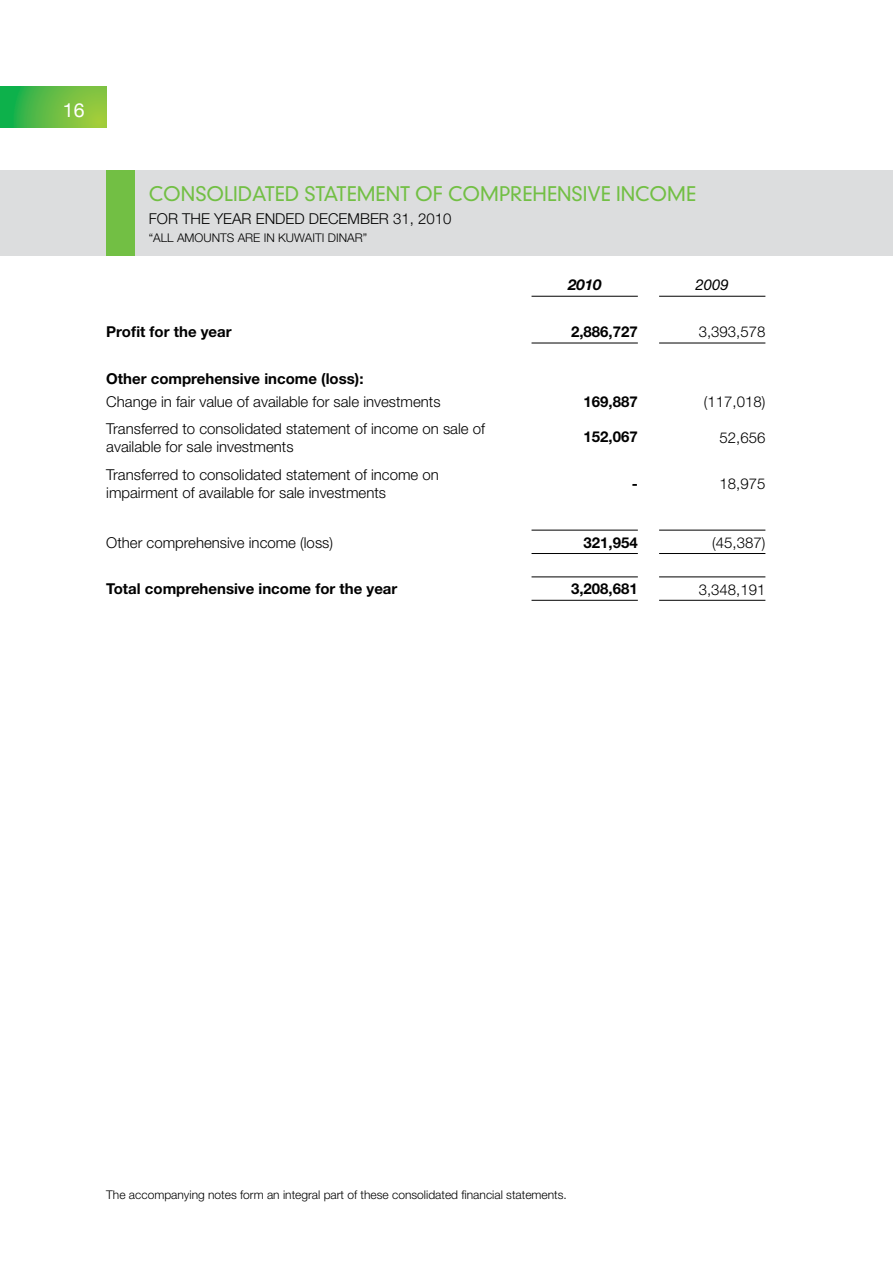
<style>
.page{position:relative;width:893px;height:1263px;background:#fff}
.page>*{position:absolute;margin:0;border:0;box-sizing:border-box;transform-origin:0 0}
.t1{font:300 19.5px "DIN Neuzeit Grotesk Std";color:#72bf44}
.t2{font:19.5px "Helvetica Neue";color:#fff}
.t3{font:300 15px/18px "Helvetica Neue";color:#000}
.t4{font:700 15px "Helvetica Neue";color:#000}
.t5{font:italic 700 15px "Helvetica Neue";color:#000}
.t6{font:italic 15px "Helvetica Neue";color:#000}
.t7{font:300 12px "Helvetica Neue";color:#000}
</style>
<div class="page">
<svg style="left:0;top:86px;width:106px;height:41px;background:#5cbc44"></svg>
<div style="left:0;top:170px;width:893px;height:85px;background:#dcddde"></div>
<div style="left:106px;top:170px;width:29px;height:85px;background:#72bf44"></div>
<hr style="left:531px;top:530px;width:107px;height:1px;background:#000">
<hr style="left:659px;top:530px;width:106px;height:1px;background:#000">
<hr style="left:531px;top:553px;width:107px;height:1px;background:#000">
<hr style="left:659px;top:553px;width:106px;height:1px;background:#000">
<hr style="left:531px;top:343px;width:107px;height:1px;background:#000">
<hr style="left:659px;top:343px;width:106px;height:1px;background:#000">
<hr style="left:531px;top:296px;width:107px;height:1px;background:#000">
<hr style="left:659px;top:296px;width:106px;height:1px;background:#000">
<hr style="left:531px;top:576px;width:107px;height:1px;background:#000">
<hr style="left:659px;top:576px;width:106px;height:1px;background:#000">
<hr style="left:531px;top:600px;width:107px;height:1px;background:#000">
<hr style="left:659px;top:600px;width:106px;height:1px;background:#000">
<h1 class="t2" style="left:63px;top:98px;width:23px">16</h1>
<h1 class="t1" style="left:149px;top:183px;width:31px">CONSO</h1>
<h1 class="t1" style="left:224px;top:183px;width:93px">LIDATED STATEMENT</h1>
<h1 class="t1" style="left:415px;top:183px;width:50px">OF COM</h1>
<h1 class="t1" style="left:499px;top:183px;width:61px">PREHENS</h1>
<h1 class="t1" style="left:583px;top:183px;width:115px">IVE INCOME</h1>
<p class="t3" style="left:149px;top:209px;width:11px">for</p>
<p class="t3" style="left:182px;top:209px;width:11px">the</p>
<p class="t3" style="left:214px;top:209px;width:11px">year</p>
<p class="t3" style="left:256px;top:209px;width:11px">ended</p>
<p class="t3" style="left:309px;top:209px;width:22px">December</p>
<p class="t3" style="left:393px;top:209px;width:60px">31, 2010</p>
<p class="t7" style="left:149px;top:230px;width:38px">“All amo</p>
<p class="t7" style="left:203px;top:230px;width:17px">unts</p>
<p class="t7" style="left:238px;top:230px;width:9px">are</p>
<p class="t7" style="left:264px;top:230px;width:38px">in Kuwaiti</p>
<p class="t7" style="left:328px;top:230px;width:16px">Dinar</p>
<p class="t7" style="left:363px;top:230px;width:6px">”</p>
<p class="t5" style="left:568px;top:276px;width:35px">2010</p>
<p class="t6" style="left:696px;top:276px;width:35px">2009</p>
<p class="t4" style="left:106px;top:323px;width:127px">Profit for the year</p>
<p class="t4" style="left:571px;top:322px;width:68px">2,886,727</p>
<p class="t3" style="left:699px;top:322px;width:68px">3,393,578</p>
<p class="t4" style="left:106px;top:369px;width:259px">Other comprehensive income (loss):</p>
<p class="t3" style="left:106px;top:393px;width:336px">Change in fair value of available for sale investments</p>
<p class="t4" style="left:584px;top:393px;width:56px">169,887</p>
<p class="t3" style="left:704px;top:393px;width:63px">(117,018)</p>
<p class="t3" style="left:106px;top:419px;width:380px">Transferred to consolidated statement of income on sale of available for sale investments</p>
<p class="t4" style="left:584px;top:428px;width:56px">152,067</p>
<p class="t3" style="left:719px;top:428px;width:47px">52,656</p>
<p class="t3" style="left:106px;top:466px;width:334px">Transferred to consolidated statement of income on impairment of available for sale investments</p>
<p class="t4" style="left:632px;top:475px;width:8px">-</p>
<p class="t3" style="left:719px;top:475px;width:47px">18,975</p>
<p class="t3" style="left:106px;top:533px;width:228px">Other comprehensive income (loss)</p>
<p class="t4" style="left:584px;top:533px;width:56px">321,954</p>
<p class="t3" style="left:712px;top:533px;width:55px">(45,387)</p>
<p class="t4" style="left:106px;top:580px;width:293px">Total comprehensive income for the year</p>
<p class="t4" style="left:571px;top:580px;width:68px">3,208,681</p>
<p class="t3" style="left:699px;top:580px;width:68px">3,348,191</p>
<p class="t7" style="left:106px;top:1187px;width:462px">The accompanying notes form an integral part of these consolidated financial statements.</p>
</div>
